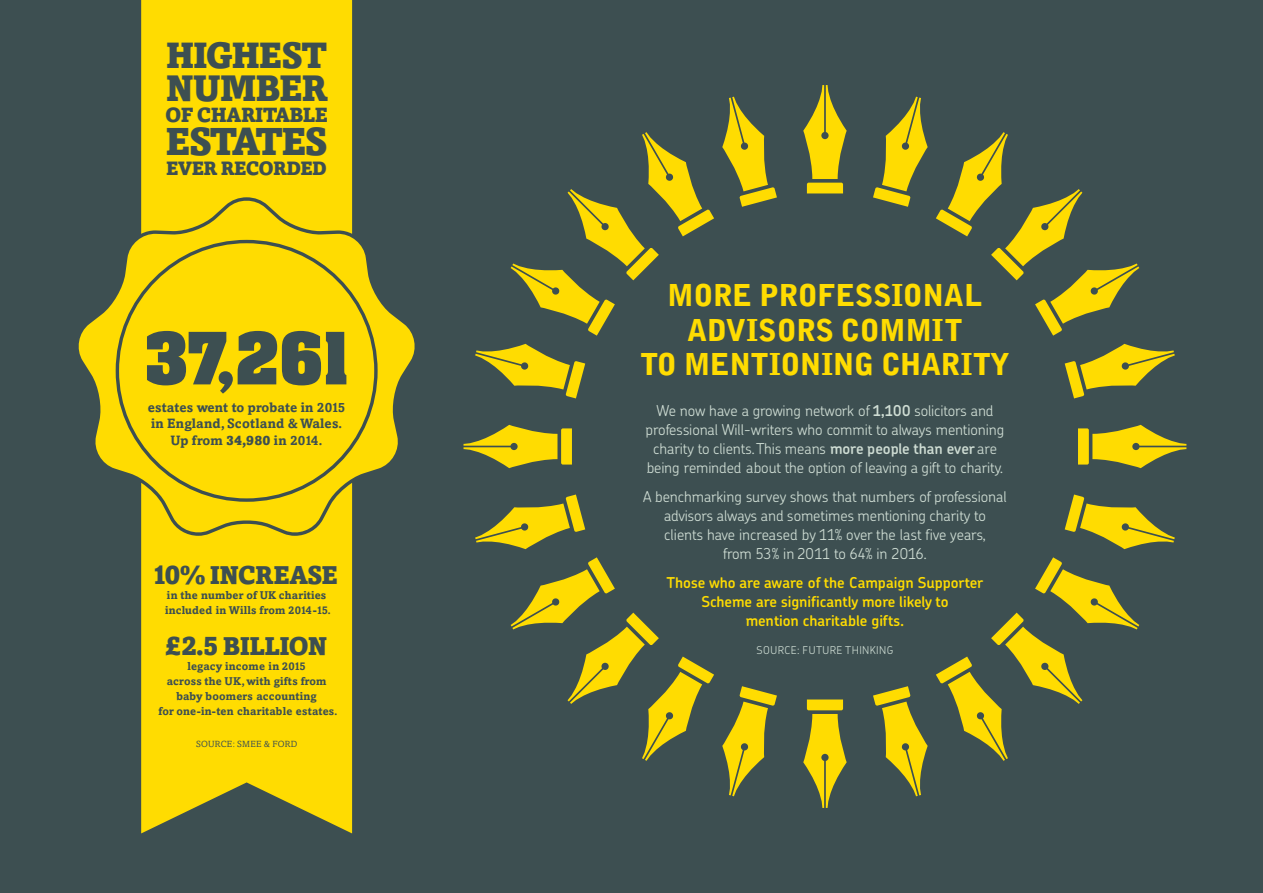
<style>
.page{position:relative;width:1263px;height:893px;background:#3d4f51}
.page>*{position:absolute;margin:0;border:0;box-sizing:border-box;transform-origin:0 0}
.t1{font:700 78.75px "Aachen Std";color:#3d4f51}
.t2{font:900 38.7px "Amasis";letter-spacing:-.06em;color:#3d4f51}
.t3{font:900 36.6px "Amasis";letter-spacing:-.03em;color:#3d4f51}
.t4{font:900 36.3px "Amasis";letter-spacing:-.045em;color:#3d4f51}
.t5{font:900 30px/34.5px "Bell Gothic Std";letter-spacing:-.015em;color:#ffdc01;text-align:center}
.t6{font:900 25.5px "Amasis";letter-spacing:-.03em;color:#3d4f51}
.t7{font:900 20.4px "Amasis";letter-spacing:-.03em;color:#3d4f51}
.t8{font:900 19.2px "Amasis";letter-spacing:-.025em;color:#3d4f51}
.t9{font:300 15px/19.2px "Chevin Std";letter-spacing:-.005em;color:#cedcd3;text-align:center}
.t10{font:600 15px/19.2px "Chevin Std";letter-spacing:-.005em;color:#ffdc01;text-align:center}
.t11{font:700 13.5px/16.5px "Amasis";letter-spacing:.01em;color:#3d4f51;text-align:center}
.t12{font:700 11.25px/15px "Amasis";letter-spacing:.015em;color:#3d4f51}
.t13{font:300 10.8px "Chevin Std";letter-spacing:.04em;color:#cedcd3}
.t14{font:9px "Amasis";letter-spacing:.03em;color:#3d4f51}
.s1{font-weight:900}
.s2{font-size:27px}
.s3{font-weight:600}
</style>
<div class="page">
<svg style="left:141px;top:536px;width:211px;height:297px;background:#eed007"></svg>
<div style="left:141px;top:0;width:211px;height:198px;background:#ffdc01"></div>
<svg style="left:79px;top:198px;width:336px;height:338px;fill:#ffdc01"></svg>
<svg style="left:803px;top:85px;width:44px;height:108px"></svg>
<svg style="left:803px;top:699px;width:44px;height:109px"></svg>
<svg style="left:722px;top:97px;width:55px;height:110px"></svg>
<svg style="left:873px;top:686px;width:55px;height:110px"></svg>
<svg style="left:511px;top:132px;width:203px;height:204px"></svg>
<svg style="left:936px;top:557px;width:203px;height:204px"></svg>
<svg style="left:475px;top:344px;width:110px;height:54px"></svg>
<svg style="left:1065px;top:494px;width:110px;height:55px"></svg>
<svg style="left:463px;top:425px;width:109px;height:43px"></svg>
<svg style="left:1078px;top:425px;width:108px;height:43px"></svg>
<svg style="left:475px;top:494px;width:110px;height:55px"></svg>
<svg style="left:1065px;top:344px;width:110px;height:54px"></svg>
<svg style="left:511px;top:557px;width:203px;height:204px"></svg>
<svg style="left:936px;top:132px;width:203px;height:204px"></svg>
<svg style="left:722px;top:686px;width:55px;height:110px"></svg>
<svg style="left:873px;top:97px;width:55px;height:110px"></svg>
<p class="t4" style="left:166px;top:33px;width:163px">HIGHEST</p>
<p class="t3" style="left:166px;top:65px;width:163px">NUMBER</p>
<p class="t7" style="left:165px;top:102px;width:164px">OF CHARITABLE</p>
<p class="t2" style="left:165px;top:118px;width:164px">ESTATES</p>
<p class="t8" style="left:166px;top:156px;width:162px">EVER RECORDED</p>
<p class="t1" style="left:144px;top:315px;width:206px">37,261</p>
<p class="t11" style="left:148px;top:398px;width:199px">estates went to probate in 2015</p>
<p class="t11" style="left:151px;top:415px;width:193px">in England, Scotland &amp; Wales.<br>Up from <span class="s1">34,980</span> in 2014.</p>
<p class="t6" style="left:152px;top:560px;width:188px"><span class="s2">10</span>% INCREASE</p>
<p class="t12" style="left:165px;top:588px;width:167px">in the number of UK charities included in Wills from 2014-15.</p>
<p class="t6" style="left:166px;top:630px;width:164px"><span class="s2">£2.5</span> BILLION</p>
<p class="t12" style="left:158px;top:658px;width:181px;text-align:center">legacy income in 2015<br>across the UK, with gifts from baby boomers accounting<br>for one-in-ten charitable estates.</p>
<p class="t14" style="left:196px;top:739px;width:103px">SOURCE: SMEE &amp; FORD</p>
<p class="t5" style="left:640px;top:279px;width:371px">MORE PROFESSIONAL<br>ADVISORS COMMIT<br>TO MENTIONING CHARITY</p>
<p class="t9" style="left:646px;top:400px;width:360px">We now have a growing network of <span class="s3">1,100</span> solicitors and professional Will-writers who commit to always mentioning charity to clients. This means <span class="s3">more people than ever</span> are being reminded about the option of leaving a gift to charity.</p>
<p class="t9" style="left:643px;top:486px;width:365px">A benchmarking survey shows that numbers of professional advisors always and sometimes mentioning charity to clients have increased by 11% over the last five years,<br>from 53% in 2011 to 64% in 2016.</p>
<p class="t10" style="left:666px;top:572px;width:318px">Those who are aware of the Campaign Supporter<br>Scheme are significantly more likely to<br>mention charitable gifts.</p>
<p class="t13" style="left:756px;top:643px;width:138px">SOURCE: FUTURE THINKING</p>
</div>
